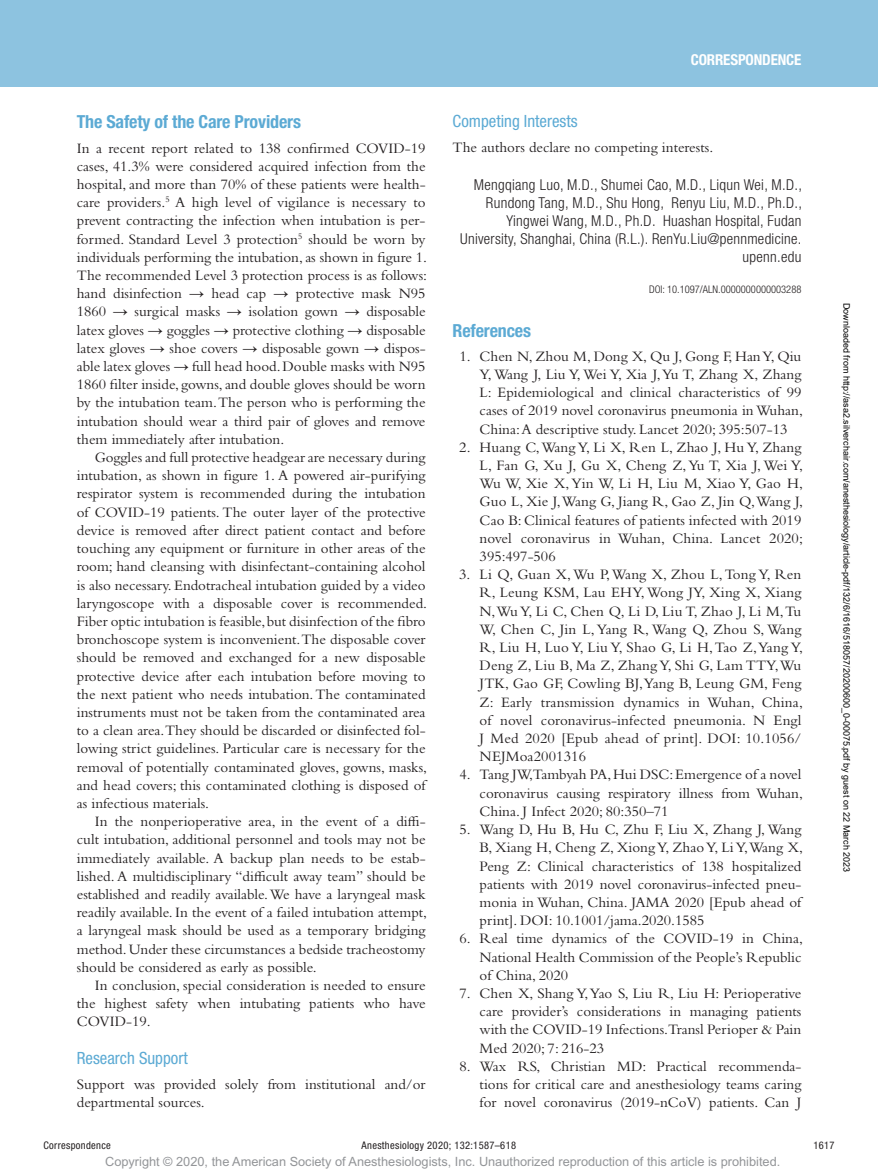
<style>
.page{position:relative;width:878px;height:1175px;background:#fff}
.page>*{position:absolute;margin:0;border:0;box-sizing:border-box;transform-origin:0 0}
.t1{font:700 condensed 18px "Helvetica Neue LT Std";letter-spacing:-.01em;color:#5caad4}
.t2{font:condensed 16.8px "Helvetica Neue LT Std";color:#5caad4}
.t3{font:15px/18.1px "Bembo Std";color:#231f20;text-align:justify}
.t4{font:300 condensed 15px/18.1px "Helvetica Neue LT Std";letter-spacing:.02em;color:#231f20;text-align:right}
.t5{font:700 condensed 15px "Helvetica Neue LT Std";letter-spacing:-.01em;color:#fff}
.t6{font:12.75px "Arial MT Std";color:#939598}
.t7{font:condensed 10.5px "Helvetica Neue LT Std";letter-spacing:.03em;color:#231f20}
.t8{font:300 condensed 10.5px "Helvetica Neue LT Std";color:#231f20}
.t9{font:9px "Arial";color:#000}
.s1{font-family:"Gandhari Unicode"}
</style>
<div class="page">
<div style="left:0;top:0;width:878px;height:86px;background:#8dc3e0"></div>
<p class="t1" style="left:77px;top:110px;width:226px">The Safety of the Care Providers</p>
<p class="t3" style="left:77px;top:139px;width:352px">In a recent report related to 138 confirmed COVID-19 cases, 41.3% were considered acquired infection from the hospital, and more than 70% of these patients were health&shy;care providers.<sup>5</sup> A high level of vigilance is necessary to prevent contracting the infection when intubation is per&shy;formed. Standard Level 3 protection<sup>5</sup> should be worn by individuals performing the intubation, as shown in figure 1.<br>The recommended Level 3 protection process is as follows: hand disinfection <span class="s1">→</span> head cap <span class="s1">→</span> protective mask N95<br>1860 <span class="s1">→</span> surgical masks <span class="s1">→</span> isolation gown <span class="s1">→</span> disposable latex gloves <span class="s1">→</span> goggles <span class="s1">→</span> protective clothing <span class="s1">→</span> disposable latex gloves <span class="s1">→</span> shoe covers <span class="s1">→</span> disposable gown <span class="s1">→</span> dispos&shy;able latex gloves <span class="s1">→</span> full head hood. Double masks with N95<br>1860 filter inside, gowns, and double gloves should be worn by the intubation team. The person who is performing the intubation should wear a third pair of gloves and remove them immediately after intubation.</p>
<p class="t3" style="left:77px;top:448px;width:352px;text-indent:18px">Goggles and full protective headgear are necessary during intubation, as shown in figure 1. A powered air-purifying respirator system is recommended during the intubation of COVID-19 patients. The outer layer of the protective device is removed after direct patient contact and before touching any equipment or furniture in other areas of the room; hand cleansing with disinfectant-containing alcohol is also necessary. Endotracheal intubation guided by a video laryngoscope with a disposable cover is recommended.<br>Fiber optic intubation is feasible, but disinfection of the fibro bronchoscope system is inconvenient. The disposable cover should be removed and exchanged for a new disposable protective device after each intubation before moving to the next patient who needs intubation. The contaminated instruments must not be taken from the contaminated area to a clean area.They should be discarded or disinfected fol&shy;lowing strict guidelines. Particular care is necessary for the removal of potentially contaminated gloves, gowns, masks, and head covers; this contaminated clothing is disposed of as infectious materials.</p>
<p class="t3" style="left:77px;top:812px;width:352px;text-indent:18px">In the nonperioperative area, in the event of a diffi&shy;cult intubation, additional personnel and tools may not be immediately available. A backup plan needs to be estab&shy;lished. A multidisciplinary “difficult away team” should be established and readily available. We have a laryngeal mask readily available. In the event of a failed intubation attempt, a laryngeal mask should be used as a temporary bridging method. Under these circumstances a bedside tracheostomy should be considered as early as possible.</p>
<p class="t3" style="left:77px;top:976px;width:350px;text-indent:18px">In conclusion, special consideration is needed to ensure the highest safety when intubating patients who have COVID-19.</p>
<p class="t2" style="left:77px;top:1048px;width:112px">Research Support</p>
<p class="t3" style="left:77px;top:1075px;width:350px">Support was provided solely from institutional and/or departmental sources.</p>
<p class="t5" style="left:690px;top:51px;width:112px">Correspondence</p>
<p class="t2" style="left:452px;top:111px;width:126px">Competing Interests</p>
<p class="t3" style="left:452px;top:138px;width:262px">The authors declare no competing interests.</p>
<p class="t4" style="left:460px;top:175px;width:343px">Mengqiang Luo, M.D., Shumei Cao, M.D., Liqun Wei, M.D., Rundong Tang, M.D., Shu Hong, Renyu Liu, M.D., Ph.D., Yingwei Wang, M.D., Ph.D. Huashan Hospital, Fudan University, Shanghai, China (R.L.). RenYu.Liu@pennmedicine. upenn.edu</p>
<p class="t8" style="left:649px;top:283px;width:154px">DOI: 10.1097/ALN.0000000000003288</p>
<p class="t1" style="left:452px;top:319px;width:80px">References</p>
<p class="t3" style="left:479px;top:347px;width:325px;text-indent:-20px">1. Chen N, Zhou M, Dong X, Qu J, Gong F, Han Y, Qiu Y, Wang J, Liu Y, Wei Y, Xia J, Yu T, Zhang X, Zhang L: Epidemiological and clinical characteristics of 99 cases of 2019 novel coronavirus pneumonia in Wuhan, China: A descriptive study. Lancet 2020; 395:507-13</p>
<p class="t3" style="left:479px;top:438px;width:325px;text-indent:-20px">2. Huang C, Wang Y, Li X, Ren L, Zhao J, Hu Y, Zhang L, Fan G, Xu J, Gu X, Cheng Z, Yu T, Xia J, Wei Y, Wu W, Xie X, Yin W, Li H, Liu M, Xiao Y, Gao H, Guo L, Xie J, Wang G, Jiang R, Gao Z, Jin Q, Wang J, Cao B: Clinical features of patients infected with 2019 novel coronavirus in Wuhan, China. Lancet 2020; 395:497-506</p>
<p class="t3" style="left:479px;top:565px;width:325px;text-indent:-21px">3. Li Q, Guan X, Wu P, Wang X, Zhou L, Tong Y, Ren R, Leung KSM, Lau EHY, Wong JY, Xing X, Xiang N, Wu Y, Li C, Chen Q, Li D, Liu T, Zhao J, Li M, Tu W, Chen C, Jin L, Yang R, Wang Q, Zhou S, Wang R, Liu H, Luo Y, Liu Y, Shao G, Li H, Tao Z, Yang Y, Deng Z, Liu B, Ma Z, Zhang Y, Shi G, Lam TTY, Wu JTK, Gao GF, Cowling BJ, Yang B, Leung GM, Feng Z: Early transmission dynamics in Wuhan, China, of novel coronavirus-infected pneumonia. N Engl J Med 2020 [Epub ahead of print]. DOI: 10.1056/ NEJMoa2001316</p>
<p class="t3" style="left:479px;top:765px;width:325px;text-indent:-20px">4. Tang JW,Tambyah PA, Hui DSC: Emergence of a novel coronavirus causing respiratory illness from Wuhan, China. J Infect 2020; 80:350–71</p>
<p class="t3" style="left:479px;top:820px;width:325px;text-indent:-20px">5. Wang D, Hu B, Hu C, Zhu F, Liu X, Zhang J, Wang B, Xiang H, Cheng Z, Xiong Y, Zhao Y, Li Y, Wang X, Peng Z: Clinical characteristics of 138 hospitalized patients with 2019 novel coronavirus-infected pneu&shy;monia in Wuhan, China. JAMA 2020 [Epub ahead of print]. DOI: 10.1001/jama.2020.1585</p>
<p class="t3" style="left:479px;top:929px;width:325px;text-indent:-20px">6. Real time dynamics of the COVID-19 in China, National Health Commission of the People’s Republic of China, 2020</p>
<p class="t3" style="left:479px;top:983px;width:323px;text-indent:-20px">7. Chen X, Shang Y, Yao S, Liu R, Liu H: Perioperative care provider’s considerations in managing patients with the COVID-19 Infections.Transl Perioper &amp; Pain Med 2020; 7: 216-23</p>
<p class="t3" style="left:479px;top:1056px;width:323px;text-indent:-20px">8. Wax RS, Christian MD: Practical recommenda&shy;tions for critical care and anesthesiology teams caring for novel coronavirus (2019-nCoV) patients. Can J</p>
<p class="t9" style="left:850px;top:303px;width:571px;rotate:90deg">Downloaded from http://asa2.silverchair.com/anesthesiology/article-pdf/132/6/1616/518057/20200600_0-00075.pdf by guest on 22 March 2023</p>
<p class="t7" style="left:44px;top:1139px;width:69px">Correspondence</p>
<p class="t7" style="left:361px;top:1139px;width:156px">Anesthesiology 2020; 132:1587–618</p>
<p class="t7" style="left:813px;top:1139px;width:23px">1617</p>
<p class="t6" style="left:105px;top:1154px;width:676px">Copyright © 2020, the American Society of Anesthesiologists, Inc. Unauthorized reproduction of this article is prohibited.</p>
</div>
